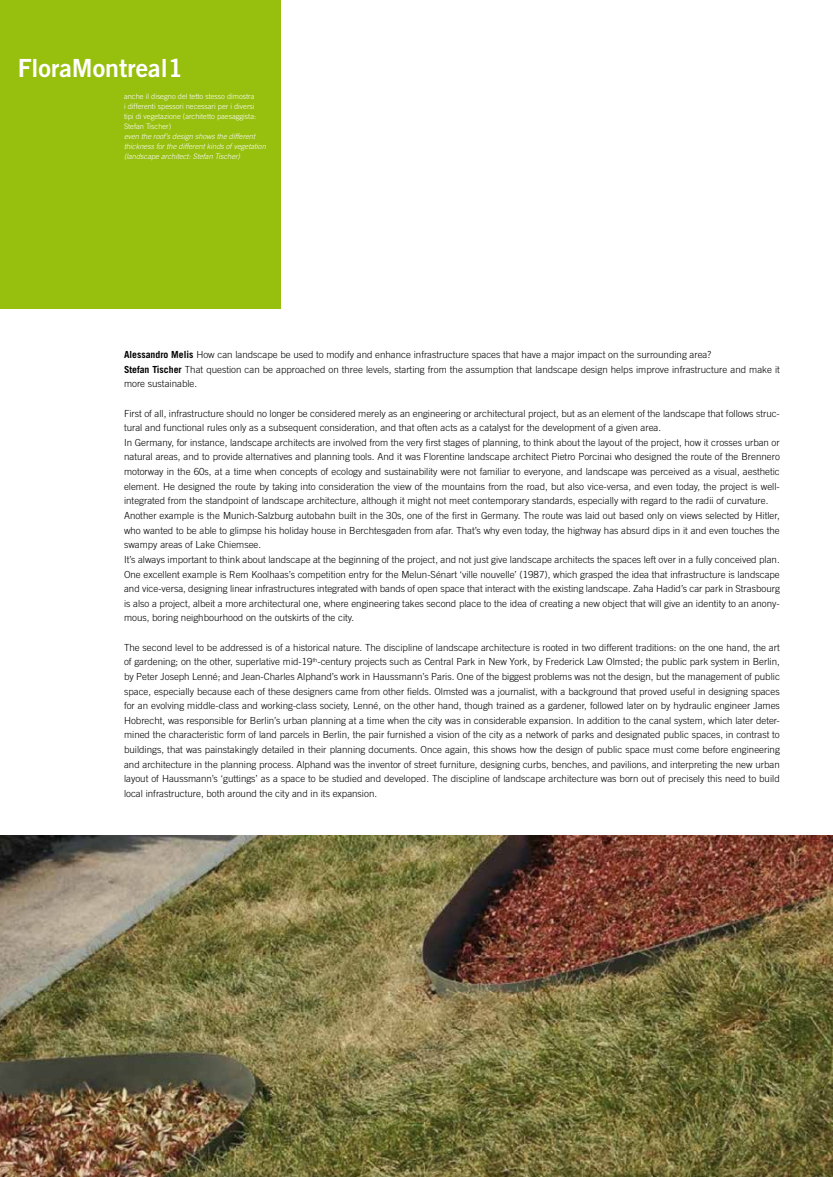
<style>
.page{position:relative;width:833px;height:1177px;background:#fff}
.page>*{position:absolute;margin:0;border:0;box-sizing:border-box;transform-origin:0 0}
.t1{font:25px "Trade Gothic LT Std Bd 2";color:#fff}
.t2{font:300 9.75px/14.6px "Trade Gothic LT Std";color:#000}
.t3{font:300 7.5px/10px "Trade Gothic LT Std";color:#fff}
.t4{font:italic 300 7.5px/10px "Trade Gothic LT Std";color:#fff}
.s1{font-weight:700}
</style>
<div class="page">
<div style="left:0;top:0;width:280px;height:308px;background:#97bf0d"></div>
<img style="left:0;top:835px;width:833px;height:341px">
<h1 class="t1" style="left:18px;top:52px;width:167px">FloraMontreal1</h1>
<p class="t3" style="left:124px;top:91px;width:134px">anche il disegno del tetto stesso dimostra i differenti spessori necessari per i diversi tipi di vegetazione (architetto paesaggista:<br>Stefan Tischer)</p>
<p class="t4" style="left:124px;top:131px;width:143px">even the roof’s design shows the different thickness for the different kinds of vegetation (landscape architect: Stefan Tischer)</p>
<p class="t2" style="left:124px;top:347px;width:657px"><span class="s1">Alessandro Melis</span> How can landscape be used to modify and enhance infrastructure spaces that have a major impact on the surrounding area?<br><span class="s1">Stefan Tischer</span> That question can be approached on three levels, starting from the assumption that landscape design helps improve infrastructure and make it more sustainable.</p>
<p class="t2" style="left:124px;top:405px;width:657px">First of all, infrastructure should no longer be considered merely as an engineering or architectural project, but as an element of the landscape that follows struc&shy;tural and functional rules only as a subsequent consideration, and that often acts as a catalyst for the development of a given area.<br>In Germany, for instance, landscape architects are involved from the very first stages of planning, to think about the layout of the project, how it crosses urban or natural areas, and to provide alternatives and planning tools. And it was Florentine landscape architect Pietro Porcinai who designed the route of the Brennero motorway in the 60s, at a time when concepts of ecology and sustainability were not familiar to everyone, and landscape was perceived as a visual, aesthetic element. He designed the route by taking into consideration the view of the mountains from the road, but also vice-versa, and even today, the project is well&shy;integrated from the standpoint of landscape architecture, although it might not meet contemporary standards, especially with regard to the radii of curvature.<br>Another example is the Munich-Salzburg autobahn built in the 30s, one of the first in Germany. The route was laid out based only on views selected by Hitler, who wanted to be able to glimpse his holiday house in Berchtesgaden from afar. That’s why even today, the highway has absurd dips in it and even touches the swampy areas of Lake Chiemsee.<br>It’s always important to think about landscape at the beginning of the project, and not just give landscape architects the spaces left over in a fully conceived plan.<br>One excellent example is Rem Koolhaas’s competition entry for the Melun-Sénart ‘ville nouvelle’ (1987), which grasped the idea that infrastructure is landscape and vice-versa, designing linear infrastructures integrated with bands of open space that interact with the existing landscape. Zaha Hadid’s car park in Strasbourg is also a project, albeit a more architectural one, where engineering takes second place to the idea of creating a new object that will give an identity to an anony&shy;mous, boring neighbourhood on the outskirts of the city.</p>
<p class="t2" style="left:124px;top:639px;width:657px;text-align:justify">The second level to be addressed is of a historical nature. The discipline of landscape architecture is rooted in two different traditions: on the one hand, the art of gardening; on the other, superlative mid-19<sup>th</sup>-century projects such as Central Park in New York, by Frederick Law Olmsted; the public park system in Berlin, by Peter Joseph Lenné; and Jean-Charles Alphand’s work in Haussmann’s Paris. One of the biggest problems was not the design, but the management of public space, especially because each of these designers came from other fields. Olmsted was a journalist, with a background that proved useful in designing spaces for an evolving middle-class and working-class society, Lenné, on the other hand, though trained as a gardener, followed later on by hydraulic engineer James Hobrecht, was responsible for Berlin’s urban planning at a time when the city was in considerable expansion. In addition to the canal system, which later deter&shy;mined the characteristic form of land parcels in Berlin, the pair furnished a vision of the city as a network of parks and designated public spaces, in contrast to buildings, that was painstakingly detailed in their planning documents. Once again, this shows how the design of public space must come before engineering and architecture in the planning process. Alphand was the inventor of street furniture, designing curbs, benches, and pavilions, and interpreting the new urban layout of Haussmann’s ‘guttings’ as a space to be studied and developed. The discipline of landscape architecture was born out of precisely this need to build local infrastructure, both around the city and in its expansion.</p>
</div>
